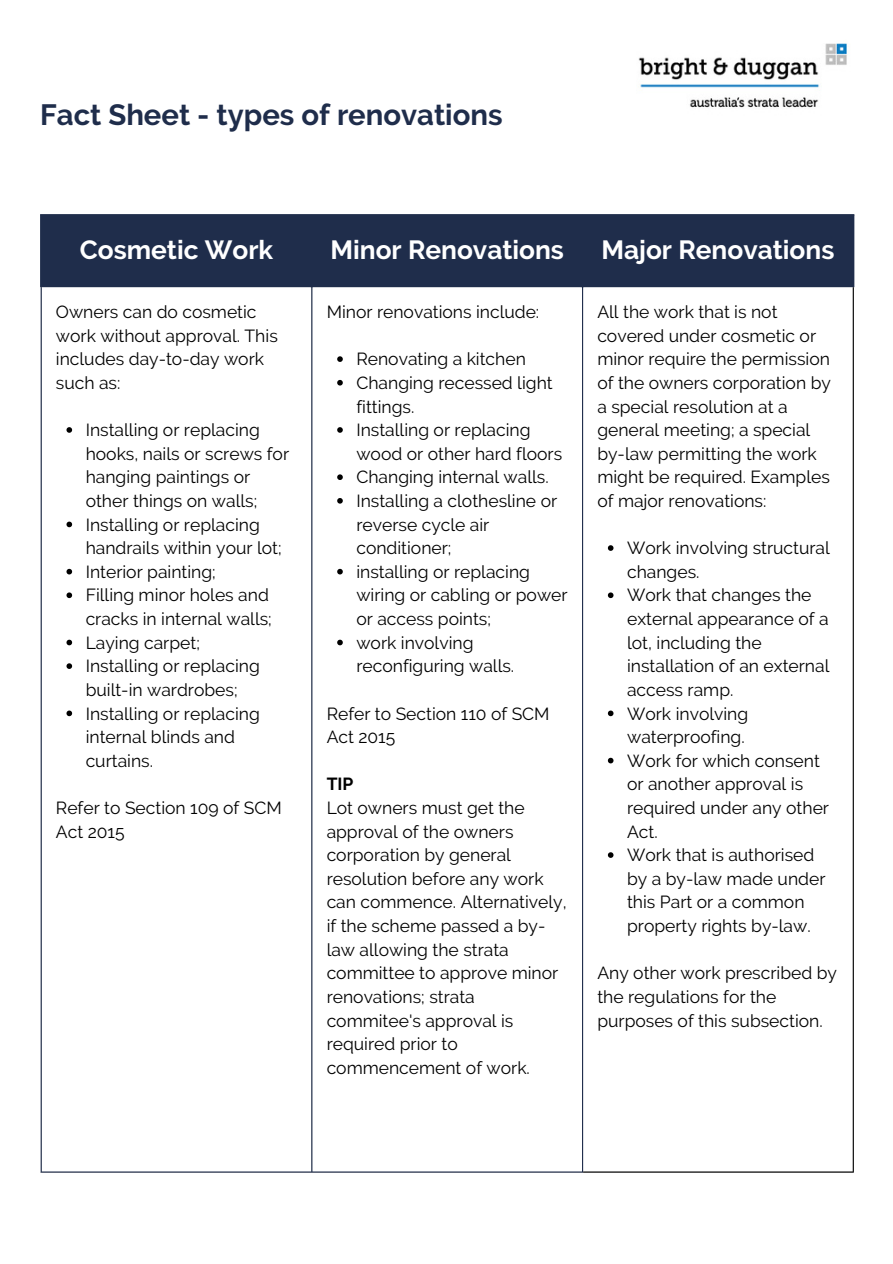
<style>
.page{position:relative;width:893px;height:1264px;background:#fff}
.page>*{position:absolute;margin:0;border:0;box-sizing:border-box;transform-origin:0 0}
.t1{font:700 29.25px "Raleway";color:#1f2d4b}
.t2{font:700 26.25px "Raleway";color:#fff}
.t3{font:17.55px/23.5px "Raleway";color:#000}
.t4{font:700 17.55px "Raleway";color:#000}
</style>
<div class="page">
<div style="left:42px;top:216px;width:810px;height:70px;background:#1f2d4b"></div>
<svg style="left:66px;top:427px;width:6px;height:6px"></svg>
<svg style="left:66px;top:521px;width:6px;height:6px"></svg>
<svg style="left:66px;top:569px;width:6px;height:5px"></svg>
<svg style="left:66px;top:592px;width:6px;height:6px"></svg>
<svg style="left:66px;top:639px;width:6px;height:6px"></svg>
<svg style="left:66px;top:663px;width:6px;height:6px"></svg>
<svg style="left:66px;top:710px;width:6px;height:6px"></svg>
<svg style="left:337px;top:356px;width:6px;height:6px"></svg>
<svg style="left:337px;top:380px;width:6px;height:5px"></svg>
<svg style="left:337px;top:427px;width:6px;height:6px"></svg>
<svg style="left:337px;top:474px;width:6px;height:6px"></svg>
<svg style="left:337px;top:498px;width:6px;height:5px"></svg>
<svg style="left:337px;top:569px;width:6px;height:5px"></svg>
<svg style="left:337px;top:639px;width:6px;height:6px"></svg>
<svg style="left:608px;top:545px;width:5px;height:6px"></svg>
<svg style="left:608px;top:592px;width:5px;height:6px"></svg>
<svg style="left:608px;top:710px;width:5px;height:6px"></svg>
<svg style="left:608px;top:757px;width:5px;height:6px"></svg>
<svg style="left:608px;top:852px;width:5px;height:5px"></svg>
<hr style="left:41px;top:287px;width:1px;height:884px;background:#1f2d4b">
<hr style="left:311px;top:287px;width:1px;height:884px;background:#1f2d4b">
<hr style="left:582px;top:287px;width:1px;height:884px;background:#1f2d4b">
<hr style="left:42px;top:286px;width:810px;height:1px;background:#1f2d4b">
<hr style="left:41px;top:1171px;width:542px;height:1px;background:#1f2d4b">
<hr style="left:852px;top:287px;width:1px;height:884px;background:#000">
<hr style="left:583px;top:1171px;width:270px;height:1px;background:#000">
<hr style="left:40px;top:216px;width:2px;height:71px;background:#1f2d4b">
<hr style="left:311px;top:216px;width:2px;height:71px;background:#1f2d4b">
<hr style="left:581px;top:216px;width:2px;height:71px;background:#1f2d4b">
<hr style="left:852px;top:216px;width:2px;height:71px;background:#1f2d4b">
<hr style="left:40px;top:214px;width:814px;height:2px;background:#1f2d4b">
<img style="left:638px;top:43px;width:209px;height:65px">
<h1 class="t1" style="left:40px;top:97px;width:464px">Fact Sheet - types of renovations</h1>
<h2 class="t2" style="left:80px;top:234px;width:195px">Cosmetic Work</h2>
<h2 class="t2" style="left:330px;top:234px;width:235px">Minor Renovations</h2>
<h2 class="t2" style="left:601px;top:234px;width:234px">Major Renovations</h2>
<p class="t3" style="left:56px;top:300px;width:223px">Owners can do cosmetic work without approval. This includes day-to-day work such as:</p>
<p class="t3" style="left:86px;top:418px;width:205px">Installing or replacing hooks, nails or screws for hanging paintings or other things on walls;<br>Installing or replacing handrails within your lot;<br>Interior painting;<br>Filling minor holes and cracks in internal walls;<br>Laying carpet;<br>Installing or replacing built-in wardrobes;<br>Installing or replacing internal blinds and curtains.</p>
<p class="t3" style="left:56px;top:796px;width:227px">Refer to Section 109 of SCM<br>Act 2015</p>
<p class="t3" style="left:326px;top:300px;width:214px">Minor renovations include:</p>
<p class="t3" style="left:356px;top:347px;width:213px">Renovating a kitchen<br>Changing recessed light fittings.<br>Installing or replacing wood or other hard floors<br>Changing internal walls.<br>Installing a clothesline or reverse cycle air conditioner;<br>installing or replacing wiring or cabling or power or access points;<br>work involving reconfiguring walls.</p>
<p class="t3" style="left:326px;top:701px;width:224px">Refer to Section 110 of SCM<br>Act 2015</p>
<p class="t4" style="left:326px;top:774px;width:28px">TIP</p>
<p class="t3" style="left:326px;top:796px;width:241px">Lot owners must get the approval of the owners corporation by general resolution before any work can commence. Alternatively, if the scheme passed a by&shy;law allowing the strata committee to approve minor renovations; strata commitee's approval is required prior to commencement of work.</p>
<p class="t3" style="left:597px;top:300px;width:235px">All the work that is not covered under cosmetic or minor require the permission of the owners corporation by a special resolution at a general meeting; a special by-law permitting the work might be required. Examples of major renovations:</p>
<p class="t3" style="left:627px;top:536px;width:204px">Work involving structural changes.<br>Work that changes the external appearance of a lot, including the installation of an external access ramp.<br>Work involving waterproofing.<br>Work for which consent or another approval is required under any other<br>Act.<br>Work that is authorised by a by-law made under this Part or a common property rights by-law.</p>
<p class="t3" style="left:597px;top:961px;width:241px">Any other work prescribed by the regulations for the purposes of this subsection.</p>
</div>
